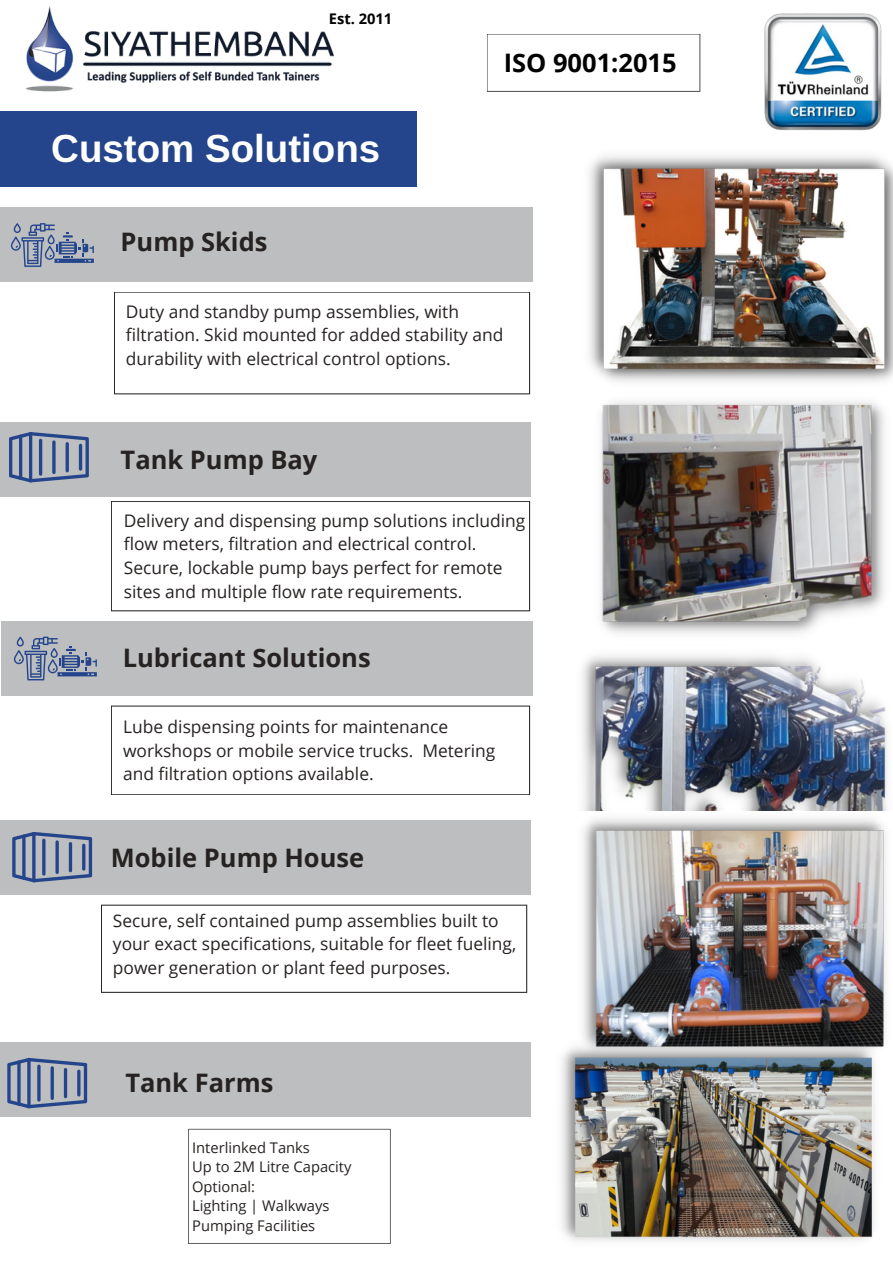
<style>
.page{position:relative;width:893px;height:1264px;background:#fff}
.page>*{position:absolute;margin:0;border:0;box-sizing:border-box;transform-origin:0 0}
.t1{font:700 38.4px "Libra Sans";color:#fff}
.t2{font:700 25.5px "Open Sans";color:#262221}
.t3{font:700 25.5px "Open Sans";color:#000}
.t4{font:17.4px/23.5px "Open Sans";color:#262221}
.t5{font:14.7px "Open Sans";color:#262221}
.t6{font:700 14.7px "Open Sans";color:#000}
</style>
<div class="page">
<img style="left:25px;top:6px;width:310px;height:86px">
<img style="left:764px;top:13px;width:118px;height:118px">
<div style="left:0;top:422px;width:530px;height:74px;background:#bcbebf"></div>
<svg style="left:9px;top:432px;width:80px;height:50px"></svg>
<hr style="left:19px;top:434px;width:3px;height:46px;background:#24458c;border-radius:2px">
<hr style="left:39px;top:439px;width:3px;height:36px;background:#24458c;border-radius:2px">
<svg style="left:52px;top:440px;width:4px;height:34px"></svg>
<hr style="left:66px;top:442px;width:3px;height:30px;background:#24458c;border-radius:2px">
<hr style="left:79px;top:444px;width:3px;height:26px;background:#24458c;border-radius:2px">
<div style="left:0;top:111px;width:417px;height:75px;background:#24458c"></div>
<svg style="left:487px;top:34px;width:213px;height:58px"></svg>
<div style="left:1px;top:208px;width:532px;height:74px;background:#bcbebf"></div>
<div style="left:2px;top:621px;width:531px;height:74px;background:#bcbebf"></div>
<img style="left:589px;top:155px;width:303px;height:227px">
<svg style="left:111px;top:705px;width:419px;height:90px"></svg>
<svg style="left:114px;top:292px;width:416px;height:102px"></svg>
<svg style="left:111px;top:501px;width:419px;height:110px"></svg>
<img style="left:582px;top:655px;width:305px;height:153px">
<img style="left:600px;top:401px;width:285px;height:233px">
<svg style="left:14px;top:636px;width:83px;height:44px"></svg>
<svg style="left:11px;top:223px;width:83px;height:44px"></svg>
<div style="left:0;top:820px;width:530px;height:74px;background:#bcbebf"></div>
<svg style="left:101px;top:904px;width:426px;height:88px"></svg>
<img style="left:583px;top:808px;width:304px;height:239px">
<svg style="left:12px;top:832px;width:80px;height:50px"></svg>
<svg style="left:22px;top:834px;width:4px;height:45px"></svg>
<hr style="left:42px;top:838px;width:3px;height:37px;background:#24458c;border-radius:2px">
<svg style="left:55px;top:840px;width:4px;height:34px"></svg>
<hr style="left:69px;top:842px;width:3px;height:30px;background:#24458c;border-radius:2px">
<hr style="left:82px;top:843px;width:3px;height:27px;background:#24458c;border-radius:2px">
<svg style="left:188px;top:1128px;width:202px;height:115px"></svg>
<div style="left:0;top:1042px;width:530px;height:74px;background:#bcbebf"></div>
<svg style="left:7px;top:1057px;width:80px;height:51px"></svg>
<svg style="left:17px;top:1060px;width:4px;height:45px"></svg>
<svg style="left:37px;top:1064px;width:4px;height:37px"></svg>
<hr style="left:51px;top:1066px;width:3px;height:33px;background:#24458c;border-radius:2px">
<hr style="left:64px;top:1067px;width:3px;height:31px;background:#24458c;border-radius:2px">
<hr style="left:77px;top:1069px;width:3px;height:27px;background:#24458c;border-radius:2px">
<img style="left:561px;top:1036px;width:322px;height:205px">
<p class="t6" style="left:329px;top:8px;width:65px">Est. 2011</p>
<p class="t1" style="left:51px;top:128px;width:330px">Custom Solutions</p>
<p class="t2" style="left:121px;top:224px;width:148px">Pump Skids</p>
<p class="t3" style="left:503px;top:45px;width:174px">ISO 9001:2015</p>
<p class="t4" style="left:126px;top:299px;width:379px">Duty and standby pump assemblies, with filtration. Skid mounted for added stability and durability with electrical control options.</p>
<p class="t2" style="left:121px;top:442px;width:198px">Tank Pump Bay</p>
<p class="t4" style="left:124px;top:508px;width:403px">Delivery and dispensing pump solutions including flow meters, filtration and electrical control.</p>
<p class="t4" style="left:124px;top:555px;width:380px">Secure, lockable pump bays perfect for remote sites and multiple flow rate requirements.</p>
<p class="t2" style="left:123px;top:640px;width:249px">Lubricant Solutions</p>
<p class="t4" style="left:123px;top:714px;width:374px">Lube dispensing points for maintenance workshops or mobile service trucks. Metering and filtration options available.</p>
<p class="t2" style="left:111px;top:839px;width:255px">Mobile Pump House</p>
<p class="t4" style="left:113px;top:908px;width:405px">Secure, self contained pump assemblies built to your exact specifications, suitable for fleet fueling, power generation or plant feed purposes.</p>
<p class="t2" style="left:125px;top:1064px;width:149px">Tank Farms</p>
<p class="t5" style="left:192px;top:1136px;width:119px">Interlinked Tanks</p>
<p class="t5" style="left:192px;top:1156px;width:161px">Up to 2M Litre Capacity</p>
<p class="t5" style="left:192px;top:1175px;width:65px">Optional:</p>
<p class="t5" style="left:192px;top:1195px;width:139px">Lighting | Walkways</p>
<p class="t5" style="left:192px;top:1215px;width:125px">Pumping Facilities</p>
</div>
